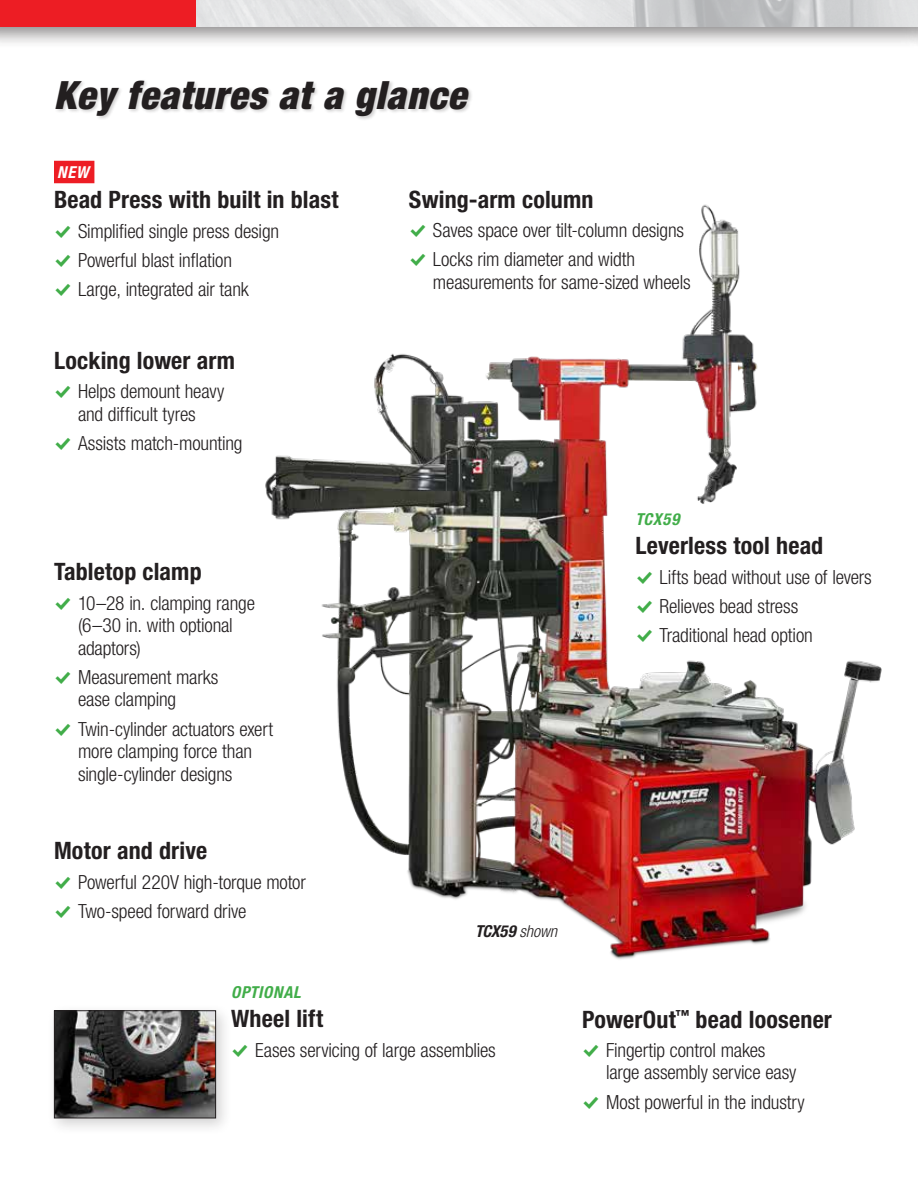
<style>
.page{position:relative;width:918px;height:1188px;background:#fff}
.page>*{position:absolute;margin:0;border:0;box-sizing:border-box;transform-origin:0 0}
.t1{font:italic 900 condensed 39px "Helvetica Neue LT Std";letter-spacing:.025em;color:#231f20}
.t2{font:700 condensed 24px "Helvetica Neue LT Std";letter-spacing:.005em;color:#231f20}
.t3{font:300 condensed 19.5px/22.5px "Helvetica Neue LT Std";letter-spacing:-.01em;color:#231f20}
.t4{font:italic 700 condensed 16.5px "Helvetica Neue LT Std";letter-spacing:.045em;color:#41ad49}
.t5{font:italic 700 condensed 16.5px "Helvetica Neue LT Std";letter-spacing:-.015em;color:#231f20}
.t6{font:italic 700 condensed 16.5px "Helvetica Neue LT Std";color:#fff}
.s1{font-family:"Modern Pictograms";font-weight:400;font-stretch:normal;font-size:21px;color:#41ad49}
.s2{font-weight:300}
</style>
<div class="page">
<img style="left:265px;top:204px;width:617px;height:755px">
<div style="left:54px;top:161px;width:40px;height:22px;background:#ed1d24"></div>
<div style="left:55px;top:79px;width:418px;height:42px;background:#231f20;opacity:.2"></div>
<div style="left:47px;top:1003px;width:186px;height:132px;background:#231f20;opacity:.2"></div>
<img style="left:56px;top:1012px;width:158px;height:104px">
<div style="left:54px;top:1010px;width:162px;height:108px;border:1px solid #231f20"></div>
<div style="left:0;top:0;width:918px;height:49px;background:#231f20;opacity:.5"></div>
<img style="left:196px;top:0;width:721px;height:27px">
<div style="left:0;top:0;width:196px;height:27px;background:#ed1d24"></div>
<svg style="left:917px;top:0;width:1px;height:27px"></svg>
<h1 class="t1" style="left:54px;top:71px;width:414px">Key features at a glance</h1>
<p class="t6" style="left:57px;top:162px;width:33px">NEW</p>
<p class="t2" style="left:54px;top:185px;width:286px">Bead Press with built in blast</p>
<p class="t3" style="left:54px;top:216px;width:227px;line-height:29.2px"><span class="s1">%</span> Simplified single press design <span class="s1">%</span> Powerful blast inflation<br><span class="s1">%</span> Large, integrated air tank</p>
<p class="t2" style="left:54px;top:346px;width:182px">Locking lower arm</p>
<p class="t3" style="left:54px;top:380px;width:172px;text-align:center"><span class="s1">%</span> Helps demount heavy and difficult tyres</p>
<p class="t3" style="left:54px;top:432px;width:190px"><span class="s1">%</span> Assists match-mounting</p>
<p class="t2" style="left:54px;top:557px;width:149px">Tabletop clamp</p>
<p class="t3" style="left:78px;top:591px;width:179px;text-indent:-24px"><span class="s1">%</span> 10–28 in. clamping range (6–30 in. with optional adaptors)</p>
<p class="t3" style="left:78px;top:666px;width:142px;text-indent:-24px"><span class="s1">%</span> Measurement marks ease clamping</p>
<p class="t3" style="left:78px;top:717px;width:197px;text-indent:-24px"><span class="s1">%</span> Twin-cylinder actuators exert more clamping force than single-cylinder designs</p>
<p class="t2" style="left:54px;top:836px;width:155px">Motor and drive</p>
<p class="t3" style="left:54px;top:867px;width:253px;line-height:29.2px"><span class="s1">%</span> Powerful 220V high-torque motor <span class="s1">%</span> Two-speed forward drive</p>
<p class="t2" style="left:409px;top:185px;width:186px">Swing-arm column</p>
<p class="t3" style="left:409px;top:215px;width:277px;line-height:29.2px"><span class="s1">%</span> Saves space over tilt-column designs <span class="s1">%</span> Locks rim diameter and width</p>
<p class="t3" style="left:433px;top:270px;width:259px">measurements for same-sized wheels</p>
<p class="t4" style="left:636px;top:509px;width:45px">TCX59</p>
<p class="t2" style="left:636px;top:531px;width:189px">Leverless tool head</p>
<p class="t3" style="left:636px;top:562px;width:238px;line-height:29.2px"><span class="s1">%</span> Lifts bead without use of levers <span class="s1">%</span> Relieves bead stress<br><span class="s1">%</span> Traditional head option</p>
<p class="t5" style="left:475px;top:921px;width:84px">TCX59 <span class="s2">shown</span></p>
<p class="t4" style="left:231px;top:982px;width:71px">OPTIONAL</p>
<p class="t2" style="left:231px;top:1004px;width:94px">Wheel lift</p>
<p class="t3" style="left:231px;top:1038px;width:266px"><span class="s1">%</span> Eases servicing of large assemblies</p>
<p class="t2" style="left:582px;top:1004px;width:251px">PowerOut<sup>™</sup> bead loosener</p>
<p class="t3" style="left:606px;top:1038px;width:192px;text-indent:-24px"><span class="s1">%</span> Fingertip control makes large assembly service easy</p>
<p class="t3" style="left:582px;top:1090px;width:224px"><span class="s1">%</span> Most powerful in the industry</p>
</div>
